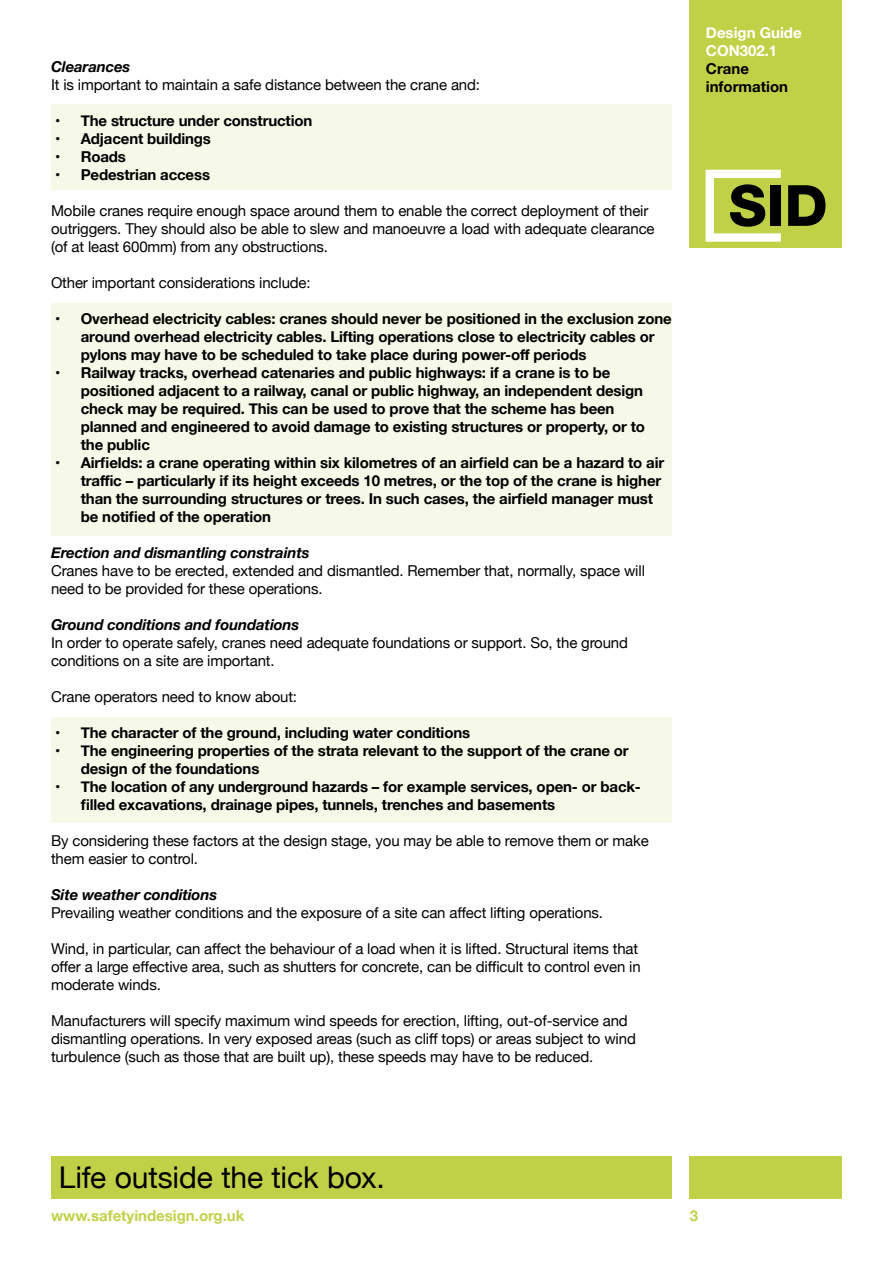
<style>
.page{position:relative;width:893px;height:1263px;background:#fff}
.page>*{position:absolute;margin:0;border:0;box-sizing:border-box;transform-origin:0 0}
.t1{font:30px "Helvetica Neue";letter-spacing:-.005em;color:#000}
.t2{font:15px/18px "Helvetica Neue";letter-spacing:-.01em;color:#000}
.t3{font:700 15px/18px "Helvetica Neue";letter-spacing:-.01em;color:#000}
.t4{font:italic 700 15px "Helvetica Neue";letter-spacing:-.01em;color:#000}
.t5{font:700 15px "Helvetica Neue";color:#c1d147}
.t6{font:700 15px/18px "Helvetica Neue";color:#fff}
</style>
<div class="page">
<div style="left:690px;top:0;width:152px;height:247px;background:#c1d147"></div>
<svg style="left:706px;top:170px;width:75px;height:72px"></svg>
<div style="left:770px;top:185px;width:11px;height:41px;background:#000"></div>
<svg style="left:788px;top:185px;width:37px;height:41px"></svg>
<div style="left:51px;top:1157px;width:621px;height:42px;background:#c1d147"></div>
<div style="left:690px;top:1157px;width:152px;height:42px;background:#c1d147"></div>
<div style="left:51px;top:104px;width:621px;height:86px;background:#f6f9e8"></div>
<div style="left:51px;top:303px;width:621px;height:232px;background:#f6f9e8"></div>
<div style="left:51px;top:717px;width:621px;height:105px;background:#f6f9e8"></div>
<p class="t4" style="left:51px;top:55px;width:81px">Clearances</p>
<p class="t2" style="left:51px;top:77px;width:430px">It is important to maintain a safe distance between the crane and:</p>
<p class="t3" style="left:55px;top:112px;width:259px">• The structure under construction</p>
<p class="t3" style="left:55px;top:130px;width:157px">• Adjacent buildings</p>
<p class="t3" style="left:55px;top:148px;width:72px">• Roads</p>
<p class="t3" style="left:55px;top:166px;width:156px">• Pedestrian access</p>
<p class="t2" style="left:51px;top:203px;width:605px">Mobile cranes require enough space around them to enable the correct deployment of their outriggers. They should also be able to slew and manoeuvre a load with adequate clearance (of at least 600mm) from any obstructions.</p>
<p class="t2" style="left:51px;top:275px;width:261px">Other important considerations include:</p>
<p class="t3" style="left:81px;top:310px;width:593px;text-indent:-26px">• Overhead electricity cables: cranes should never be positioned in the exclusion zone around overhead electricity cables. Lifting operations close to electricity cables or pylons may have to be scheduled to take place during power-off periods</p>
<p class="t3" style="left:81px;top:364px;width:566px;text-indent:-26px">• Railway tracks, overhead catenaries and public highways: if a crane is to be positioned adjacent to a railway, canal or public highway, an independent design check may be required. This can be used to prove that the scheme has been planned and engineered to avoid damage to existing structures or property, or to the public</p>
<p class="t3" style="left:81px;top:454px;width:585px;text-indent:-26px">• Airfields: a crane operating within six kilometres of an airfield can be a hazard to air traffic – particularly if its height exceeds 10 metres, or the top of the crane is higher than the surrounding structures or trees. In such cases, the airfield manager must be notified of the operation</p>
<p class="t4" style="left:51px;top:541px;width:260px">Erection and dismantling constraints</p>
<p class="t2" style="left:51px;top:563px;width:595px">Cranes have to be erected, extended and dismantled. Remember that, normally, space will need to be provided for these operations.</p>
<p class="t4" style="left:51px;top:613px;width:250px">Ground conditions and foundations</p>
<p class="t2" style="left:51px;top:635px;width:578px">In order to operate safely, cranes need adequate foundations or support. So, the ground conditions on a site are important.</p>
<p class="t2" style="left:51px;top:689px;width:248px">Crane operators need to know about:</p>
<p class="t3" style="left:55px;top:724px;width:416px">• The character of the ground, including water conditions</p>
<p class="t3" style="left:81px;top:742px;width:549px;text-indent:-26px">• The engineering properties of the strata relevant to the support of the crane or design of the foundations</p>
<p class="t3" style="left:81px;top:778px;width:562px;text-indent:-26px">• The location of any underground hazards – for example services, open- or back&shy;filled excavations, drainage pipes, tunnels, trenches and basements</p>
<p class="t2" style="left:51px;top:833px;width:599px">By considering these factors at the design stage, you may be able to remove them or make them easier to control.</p>
<p class="t4" style="left:51px;top:883px;width:168px">Site weather conditions</p>
<p class="t2" style="left:51px;top:905px;width:554px">Prevailing weather conditions and the exposure of a site can affect lifting operations.</p>
<p class="t2" style="left:51px;top:941px;width:591px">Wind, in particular, can affect the behaviour of a load when it is lifted. Structural items that offer a large effective area, such as shutters for concrete, can be difficult to control even in moderate winds.</p>
<p class="t2" style="left:51px;top:1013px;width:586px">Manufacturers will specify maximum wind speeds for erection, lifting, out-of-service and dismantling operations. In very exposed areas (such as cliff tops) or areas subject to wind turbulence (such as those that are built up), these speeds may have to be reduced.</p>
<p class="t6" style="left:706px;top:24px;width:97px">Design Guide<br>CON302.1</p>
<p class="t3" style="left:706px;top:60px;width:84px">Crane information</p>
<h1 class="t1" style="left:59px;top:1155px;width:327px">Life outside the tick box.</h1>
<p class="t5" style="left:51px;top:1203px;width:195px">www.safetyindesign.org.uk</p>
<p class="t5" style="left:690px;top:1203px;width:10px">3</p>
</div>
